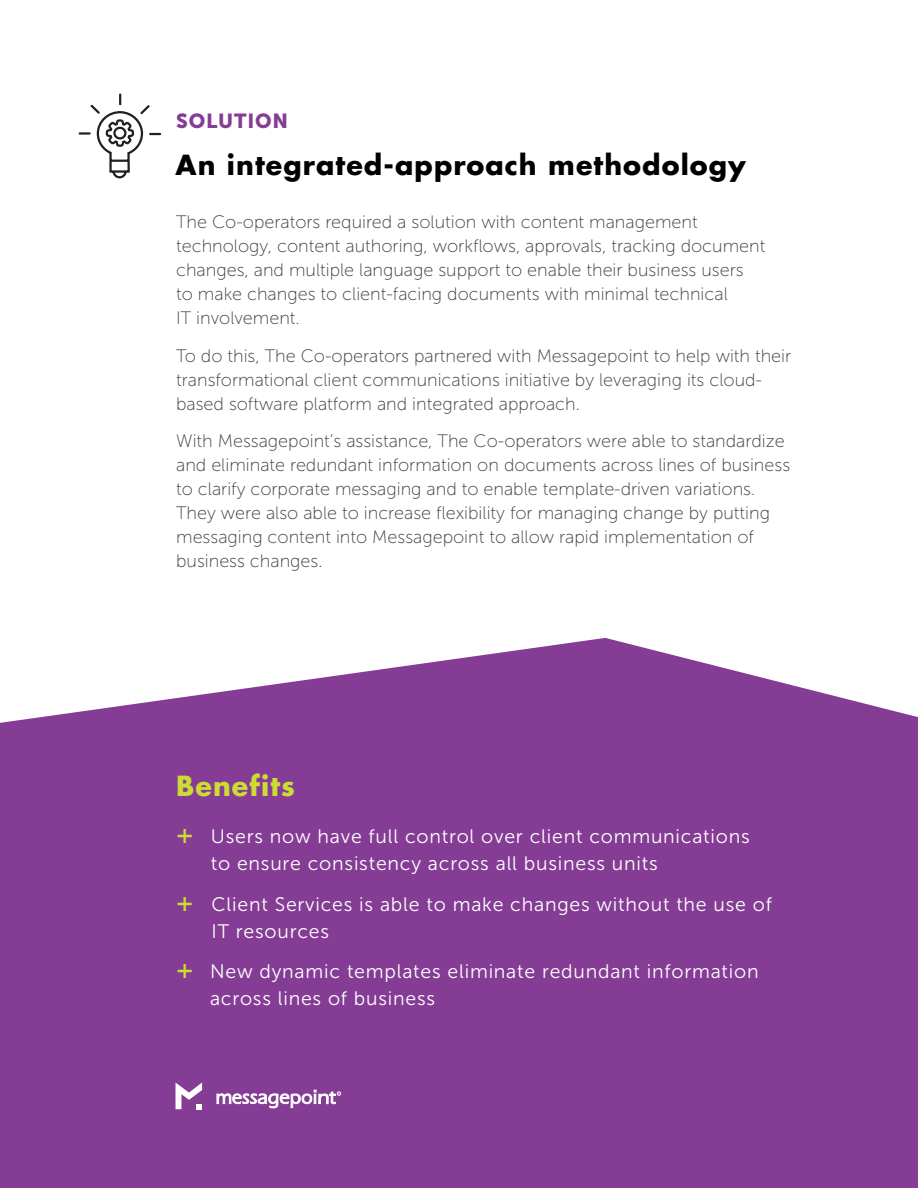
<style>
.page{position:relative;width:918px;height:1188px;background:#fff}
.page>*{position:absolute;margin:0;border:0;box-sizing:border-box;transform-origin:0 0}
.Heading_Level_2{font:700 27px "Futura Std";letter-spacing:.04em;color:#000}
.Benefits___Green{font:700 27px "Futura Std";letter-spacing:.04em;color:#ccdc35}
.Heading_Level_1{font:20.25px "Museo Sans 900";letter-spacing:.04em;color:#853c95}
.Heading_Level_1-2{font:19.5px/27px "Museo Sans 300";letter-spacing:.04em;color:#fff}
.Body{font:18px/24px "Museo Sans 100";color:#3e3e3f}
</style>
<div class="page">
<svg style="left:0;top:638px;width:918px;height:550px;background:#8e4a9d"></svg>
<svg style="left:78px;top:93px;width:84px;height:86px"></svg>
<svg style="left:217px;top:1083px;width:124px;height:27px"></svg>
<svg style="left:176px;top:1083px;width:26px;height:26px"></svg>
<svg style="left:178px;top:829px;width:14px;height:14px"></svg>
<svg style="left:178px;top:896px;width:14px;height:15px"></svg>
<svg style="left:178px;top:964px;width:14px;height:14px"></svg>
<p class="Heading_Level_1" style="left:176px;top:109px;width:114px">SOLUTION</p>
<p class="Heading_Level_2" style="left:176px;top:147px;width:572px">An integrated-approach methodology</p>
<p class="Body" style="left:176px;top:210px;width:591px">The Co-operators required a solution with content management technology, content authoring, workflows, approvals, tracking document changes, and multiple language support to enable their business users<br>to make changes to client-facing documents with minimal technical<br>IT involvement.</p>
<p class="Body" style="left:176px;top:344px;width:617px">To do this, The Co-operators partnered with Messagepoint to help with their transformational client communications initiative by leveraging its cloud&shy;based software platform and integrated approach.</p>
<p class="Body" style="left:176px;top:429px;width:616px">With Messagepoint’s assistance, The Co-operators were able to standardize and eliminate redundant information on documents across lines of business to clarify corporate messaging and to enable template-driven variations.<br>They were also able to increase flexibility for managing change by putting messaging content into Messagepoint to allow rapid implementation of business changes.</p>
<p class="Benefits___Green" style="left:176px;top:768px;width:120px">Benefits</p>
<p class="Heading_Level_1-2" style="left:211px;top:823px;width:540px">Users now have full control over client communications to ensure consistency across all business units</p>
<p class="Heading_Level_1-2" style="left:212px;top:891px;width:562px">Client Services is able to make changes without the use of<br>IT resources</p>
<p class="Heading_Level_1-2" style="left:210px;top:958px;width:550px">New dynamic templates eliminate redundant information across lines of business</p>
</div>
